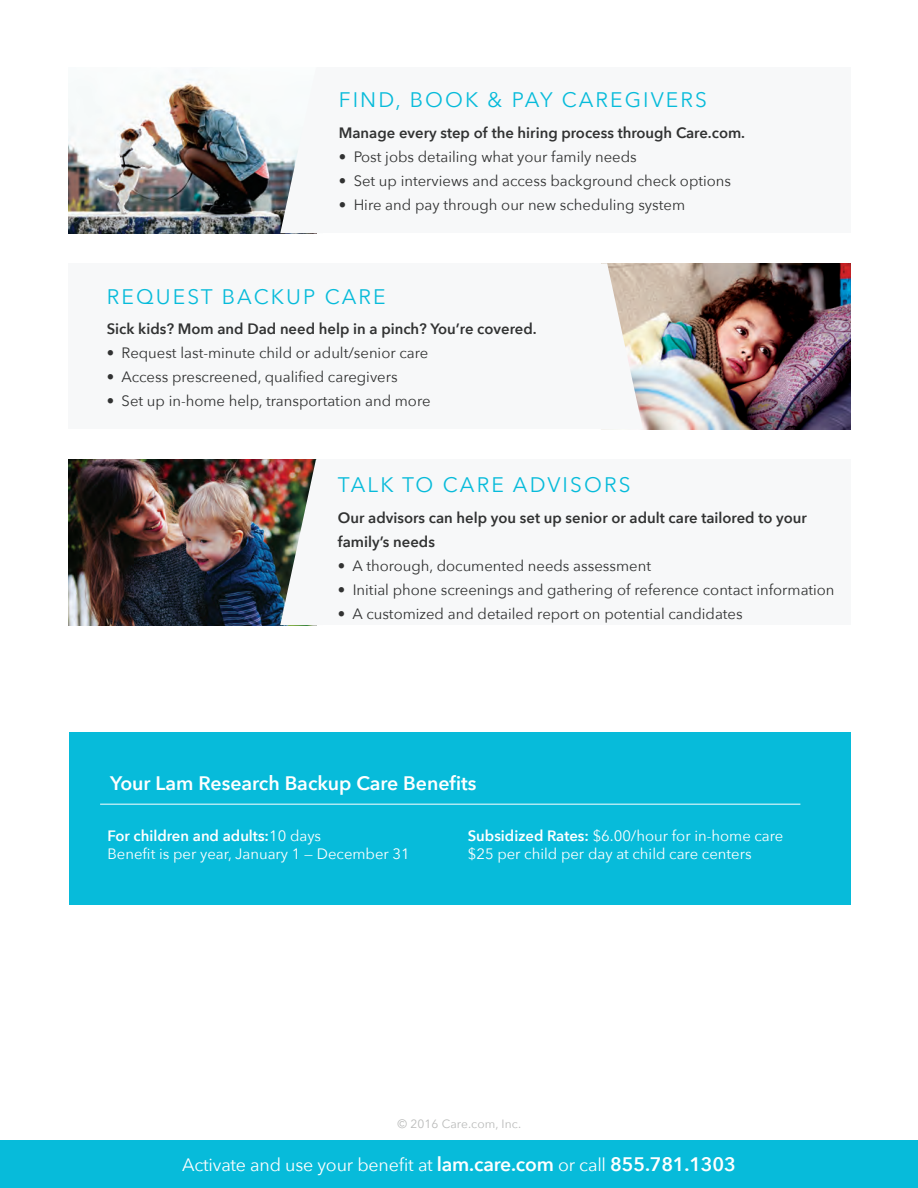
<style>
.page{position:relative;width:918px;height:1188px;background:#fff}
.page>*{position:absolute;margin:0;border:0;box-sizing:border-box;transform-origin:0 0}
.t1{font:21px "Avenir Next";letter-spacing:.1em;color:#07bbda}
.t2{font:600 19.5px "Avenir Next";color:#fff}
.t3{font:18px "Avenir Next";letter-spacing:-.01em;color:#fff}
.t4{font:15px "Avenir Next";color:#313232}
.t5{font:600 15px/24px "Avenir Next";color:#313232}
.t6{font:15px/18px "Avenir Next";color:#fff}
.Body_Copy{font:12px "Avenir Next";letter-spacing:.01em;color:#babbba}
.s1{font-weight:600}
.s2{font-weight:600;font-size:19.5px}
</style>
<div class="page">
<div style="left:69px;top:732px;width:781px;height:173px;background:#07bbda"></div>
<hr style="left:100px;top:804px;width:700px;height:1px;background:#fff">
<img style="left:68px;top:459px;width:212px;height:166px">
<div style="left:0;top:1140px;width:918px;height:48px;background:#07bbda"></div>
<img style="left:68px;top:70px;width:212px;height:163px">
<svg style="left:280px;top:132px;width:21px;height:101px"></svg>
<img style="left:280px;top:459px;width:37px;height:166px">
<div style="left:317px;top:67px;width:533px;height:166px;background:#f7f8f9"></div>
<div style="left:317px;top:459px;width:533px;height:166px;background:#f7f8f9"></div>
<div style="left:69px;top:263px;width:533px;height:166px;background:#f7f8f9"></div>
<img style="left:643px;top:263px;width:207px;height:166px">
<svg style="left:601px;top:263px;width:42px;height:164px"></svg>
<p class="t1" style="left:339px;top:82px;width:370px">FIND, BOOK &amp; PAY CAREGIVERS</p>
<p class="t5" style="left:339px;top:120px;width:408px">Manage every step of the hiring process through Care.com.</p>
<p class="t4" style="left:339px;top:144px;width:299px">• Post jobs detailing what your family needs</p>
<p class="t4" style="left:339px;top:168px;width:394px">• Set up interviews and access background check options</p>
<p class="t4" style="left:339px;top:192px;width:348px">• Hire and pay through our new scheduling system</p>
<p class="t1" style="left:107px;top:279px;width:280px">REQUEST BACKUP CARE</p>
<p class="t5" style="left:107px;top:317px;width:431px">Sick kids? Mom and Dad need help in a pinch? You’re covered.</p>
<p class="t4" style="left:107px;top:340px;width:323px">• Request last-minute child or adult/senior care</p>
<p class="t4" style="left:107px;top:364px;width:292px">• Access prescreened, qualified caregivers</p>
<p class="t4" style="left:107px;top:388px;width:325px">• Set up in-home help, transportation and more</p>
<p class="t1" style="left:338px;top:467px;width:294px">TALK TO CARE ADVISORS</p>
<p class="t5" style="left:338px;top:506px;width:471px">Our advisors can help you set up senior or adult care tailored to your family’s needs</p>
<p class="t4" style="left:338px;top:553px;width:315px">• A thorough, documented needs assessment</p>
<p class="t4" style="left:338px;top:577px;width:498px">• Initial phone screenings and gathering of reference contact information</p>
<p class="t4" style="left:338px;top:601px;width:406px">• A customized and detailed report on potential candidates</p>
<p class="t2" style="left:110px;top:767px;width:368px">Your Lam Research Backup Care Benefits</p>
<p class="t6" style="left:108px;top:826px;width:304px"><span class="s1">For children and adults:</span>10 days<br>Benefit is per year, January 1 — December 31</p>
<p class="t6" style="left:468px;top:826px;width:317px"><span class="s1">Subsidized Rates:</span> $6.00/hour for in-home care $25 per child per day at child care centers</p>
<p class="Body_Copy" style="left:398px;top:1113px;width:125px">© 2016 Care.com, Inc.</p>
<p class="t3" style="left:182px;top:1149px;width:555px">Activate and use your benefit at <span class="s2">lam.care.com</span> or call <span class="s2">855.781.1303</span></p>
</div>
